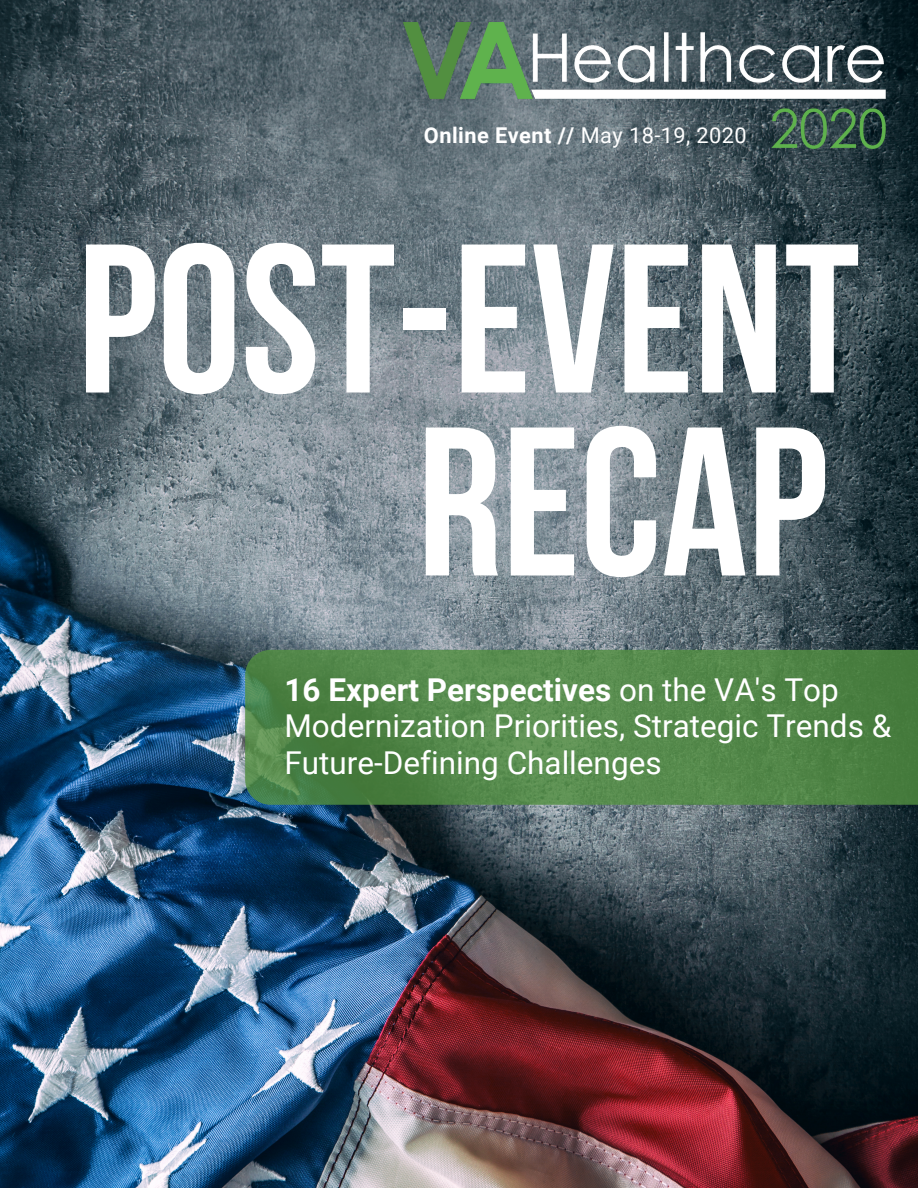
<style>
.page{position:relative;width:918px;height:1188px;background:#fff}
.page>*{position:absolute;margin:0;border:0;box-sizing:border-box;transform-origin:0 0}
.t1{font:211.5px/183px "Bebas Neue Cyrillic";color:#fff;text-align:right}
.t2{font:31.5px/36.6px "Roboto";color:#fff}
.t3{font:700 21.75px "Roboto";letter-spacing:.02em;color:#fff}
.s1{font-weight:400}
.s2{font-weight:700}
</style>
<div class="page">
<img style="left:0;top:0;width:918px;height:1188px">
<img style="left:403px;top:23px;width:483px;height:126px">
<svg style="left:245px;top:650px;width:673px;height:155px;background:#528649"></svg>
<p class="t3" style="left:424px;top:123px;width:324px">Online Event // <span class="s1">May 18-19, 2020</span></p>
<h1 class="t1" style="left:78px;top:248px;width:784px">POST-EVENT<br>RECAP</h1>
<p class="t2" style="left:284px;top:671px;width:608px"><span class="s2">16 Expert Perspectives</span> on the VA's Top<br>Modernization Priorities, Strategic Trends &amp;<br>Future-Defining Challenges</p>
</div>
